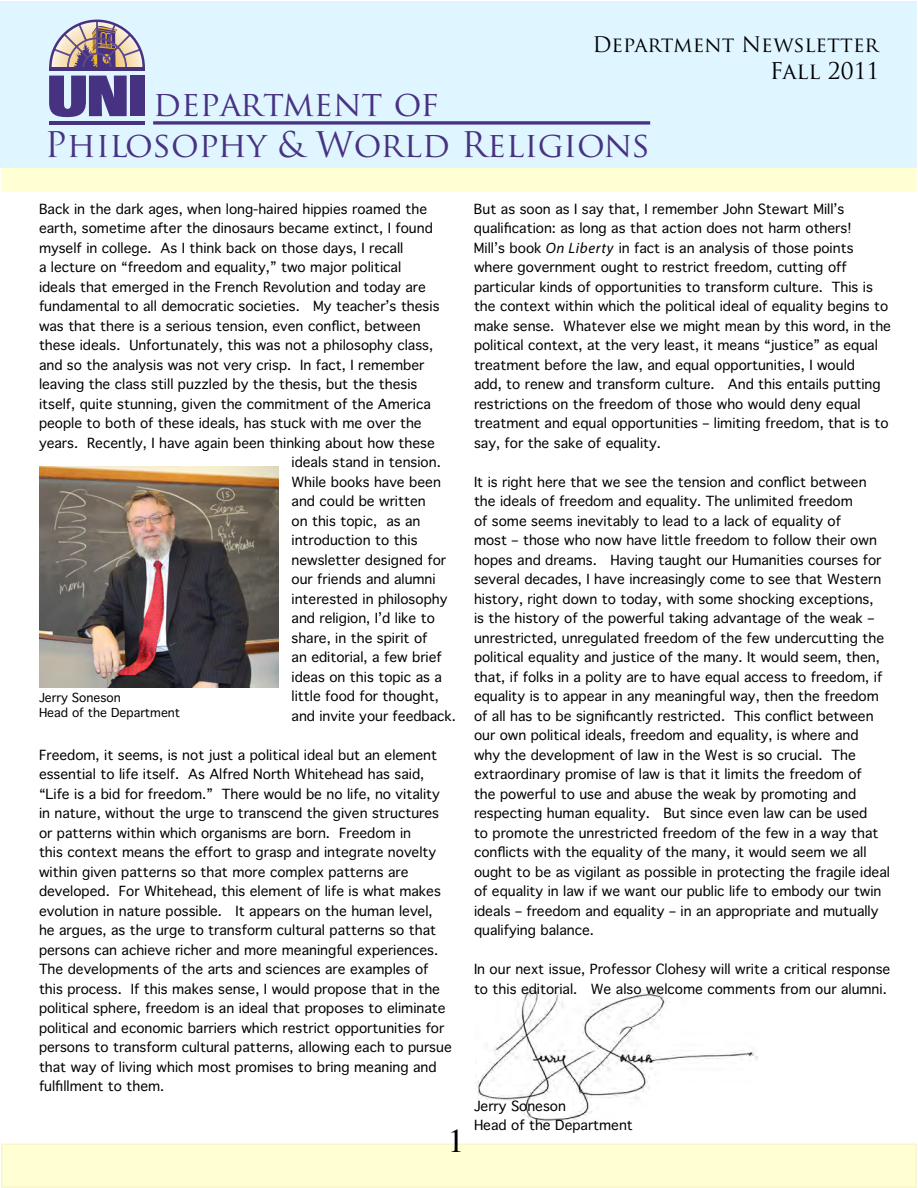
<style>
.page{position:relative;width:918px;height:1188px;background:#fff}
.page>*{position:absolute;margin:0;border:0;box-sizing:border-box;transform-origin:0 0}
.t1{font:34.5px "Trajan Pro";color:#483281}
.t2{font:33px "Times";color:#000}
.t3{font:22.5px "Trajan Pro";color:#000}
.t4{font:21px "Trajan Pro";color:#000}
.t5{font:13.5px/19.5px "Thonburi";color:#000}
.t6{font:12px/14.4px "Thonburi";color:#000}
.s1{font-family:"Myriad Pro";font-style:italic;font-size:15px}
</style>
<div class="page">
<img style="left:477px;top:987px;width:281px;height:137px">
<div style="left:1px;top:168px;width:916px;height:24px;background:#ffffd3"></div>
<div style="left:1px;top:1px;width:916px;height:167px;background:#dff5ff"></div>
<div style="left:2px;top:1144px;width:914px;height:43px;background:#ffffd3"></div>
<div style="left:1px;top:1144px;width:916px;height:44px;border:2px solid #f8f7cb"></div>
<svg style="left:153px;top:121px;width:497px;height:4px;background:#605295"></svg>
<hr style="left:49px;top:122px;width:96px;height:3px;background:#473281">
<svg style="left:49px;top:19px;width:96px;height:48px"></svg>
<hr style="left:49px;top:67px;width:96px;height:3px;background:#473281">
<svg style="left:49px;top:76px;width:78px;height:41px"></svg>
<div style="left:130px;top:76px;width:15px;height:40px;background:#473281"></div>
<img style="left:39px;top:466px;width:239px;height:222px">
<h3 class="t4" style="left:592px;top:31px;width:288px">Department Newsletter</h3>
<h1 class="t1" style="left:153px;top:82px;width:287px">department of</h1>
<h1 class="t1" style="left:45px;top:122px;width:607px">Philosophy &amp; World Religions</h1>
<h3 class="t3" style="left:770px;top:57px;width:111px">Fall 2011</h3>
<p class="t5" style="left:39px;top:199px;width:390px">Back in the dark ages, when long-haired hippies roamed the</p>
<p class="t5" style="left:39px;top:218px;width:395px">earth, sometime after the dinosaurs became extinct, I found</p>
<p class="t5" style="left:39px;top:238px;width:366px">myself in college. As I think back on those days, I recall</p>
<p class="t5" style="left:39px;top:257px;width:364px">a lecture on “freedom and equality,” two major political</p>
<p class="t5" style="left:39px;top:277px;width:388px">ideals that emerged in the French Revolution and today are</p>
<p class="t5" style="left:39px;top:296px;width:402px">fundamental to all democratic societies. My teacher’s thesis</p>
<p class="t5" style="left:39px;top:316px;width:383px">was that there is a serious tension, even conflict, between</p>
<p class="t5" style="left:39px;top:335px;width:396px">these ideals. Unfortunately, this was not a philosophy class,</p>
<p class="t5" style="left:39px;top:355px;width:387px">and so the analysis was not very crisp. In fact, I remember</p>
<p class="t5" style="left:39px;top:374px;width:380px">leaving the class still puzzled by the thesis, but the thesis</p>
<p class="t5" style="left:39px;top:394px;width:393px">itself, quite stunning, given the commitment of the America</p>
<p class="t5" style="left:39px;top:413px;width:384px">people to both of these ideals, has stuck with me over the</p>
<p class="t5" style="left:39px;top:433px;width:397px">years. Recently, I have again been thinking about how these</p>
<p class="t5" style="left:292px;top:452px;width:151px">ideals stand in tension.</p>
<p class="t5" style="left:292px;top:472px;width:151px">While books have been</p>
<p class="t5" style="left:292px;top:491px;width:136px">and could be written</p>
<p class="t5" style="left:292px;top:511px;width:130px">on this topic, as an</p>
<p class="t5" style="left:292px;top:530px;width:128px">introduction to this</p>
<p class="t5" style="left:292px;top:550px;width:156px">newsletter designed for</p>
<p class="t5" style="left:292px;top:569px;width:146px">our friends and alumni</p>
<p class="t5" style="left:292px;top:589px;width:157px">interested in philosophy</p>
<p class="t5" style="left:292px;top:608px;width:145px">and religion, I’d like to</p>
<p class="t5" style="left:292px;top:628px;width:137px">share, in the spirit of</p>
<p class="t5" style="left:292px;top:647px;width:152px">an editorial, a few brief</p>
<p class="t5" style="left:292px;top:667px;width:152px">ideas on this topic as a</p>
<p class="t5" style="left:292px;top:686px;width:149px">little food for thought,</p>
<p class="t5" style="left:292px;top:706px;width:166px">and invite your feedback.</p>
<p class="t5" style="left:39px;top:745px;width:414px">Freedom, it seems, is not just a political ideal but an element essential to life itself. As Alfred North Whitehead has said, “Life is a bid for freedom.” There would be no life, no vitality in nature, without the urge to transcend the given structures or patterns within which organisms are born. Freedom in<br>this context means the effort to grasp and integrate novelty within given patterns so that more complex patterns are developed. For Whitehead, this element of life is what makes evolution in nature possible. It appears on the human level,<br>he argues, as the urge to transform cultural patterns so that persons can achieve richer and more meaningful experiences.<br>The developments of the arts and sciences are examples of this process. If this makes sense, I would propose that in the political sphere, freedom is an ideal that proposes to eliminate political and economic barriers which restrict opportunities for persons to transform cultural patterns, allowing each to pursue that way of living which most promises to bring meaning and fulfillment to them.</p>
<p class="t6" style="left:39px;top:691px;width:143px">Jerry Soneson<br>Head of the Department</p>
<h2 class="t2" style="left:448px;top:1110px;width:18px">1</h2>
<p class="t5" style="left:474px;top:199px;width:419px">But as soon as I say that, I remember John Stewart Mill’s qualification: as long as that action does not harm others!<br>Mill’s book <span class="s1">On Liberty</span> in fact is an analysis of those points where government ought to restrict freedom, cutting off particular kinds of opportunities to transform culture. This is the context within which the political ideal of equality begins to make sense. Whatever else we might mean by this word, in the political context, at the very least, it means “justice” as equal treatment before the law, and equal opportunities, I would<br>add, to renew and transform culture. And this entails putting restrictions on the freedom of those who would deny equal treatment and equal opportunities – limiting freedom, that is to say, for the sake of equality.</p>
<p class="t5" style="left:474px;top:472px;width:418px">It is right here that we see the tension and conflict between the ideals of freedom and equality. The unlimited freedom<br>of some seems inevitably to lead to a lack of equality of<br>most – those who now have little freedom to follow their own hopes and dreams. Having taught our Humanities courses for several decades, I have increasingly come to see that Western history, right down to today, with some shocking exceptions,<br>is the history of the powerful taking advantage of the weak – unrestricted, unregulated freedom of the few undercutting the political equality and justice of the many. It would seem, then, that, if folks in a polity are to have equal access to freedom, if equality is to appear in any meaningful way, then the freedom of all has to be significantly restricted. This conflict between our own political ideals, freedom and equality, is where and<br>why the development of law in the West is so crucial. The extraordinary promise of law is that it limits the freedom of<br>the powerful to use and abuse the weak by promoting and respecting human equality. But since even law can be used<br>to promote the unrestricted freedom of the few in a way that conflicts with the equality of the many, it would seem we all ought to be as vigilant as possible in protecting the fragile ideal of equality in law if we want our public life to embody our twin ideals – freedom and equality – in an appropriate and mutually qualifying balance.</p>
<p class="t5" style="left:474px;top:959px;width:418px">In our next issue, Professor Clohesy will write a critical response to this editorial. We also welcome comments from our alumni.</p>
<p class="t5" style="left:474px;top:1096px;width:160px">Jerry Soneson<br>Head of the Department</p>
</div>
